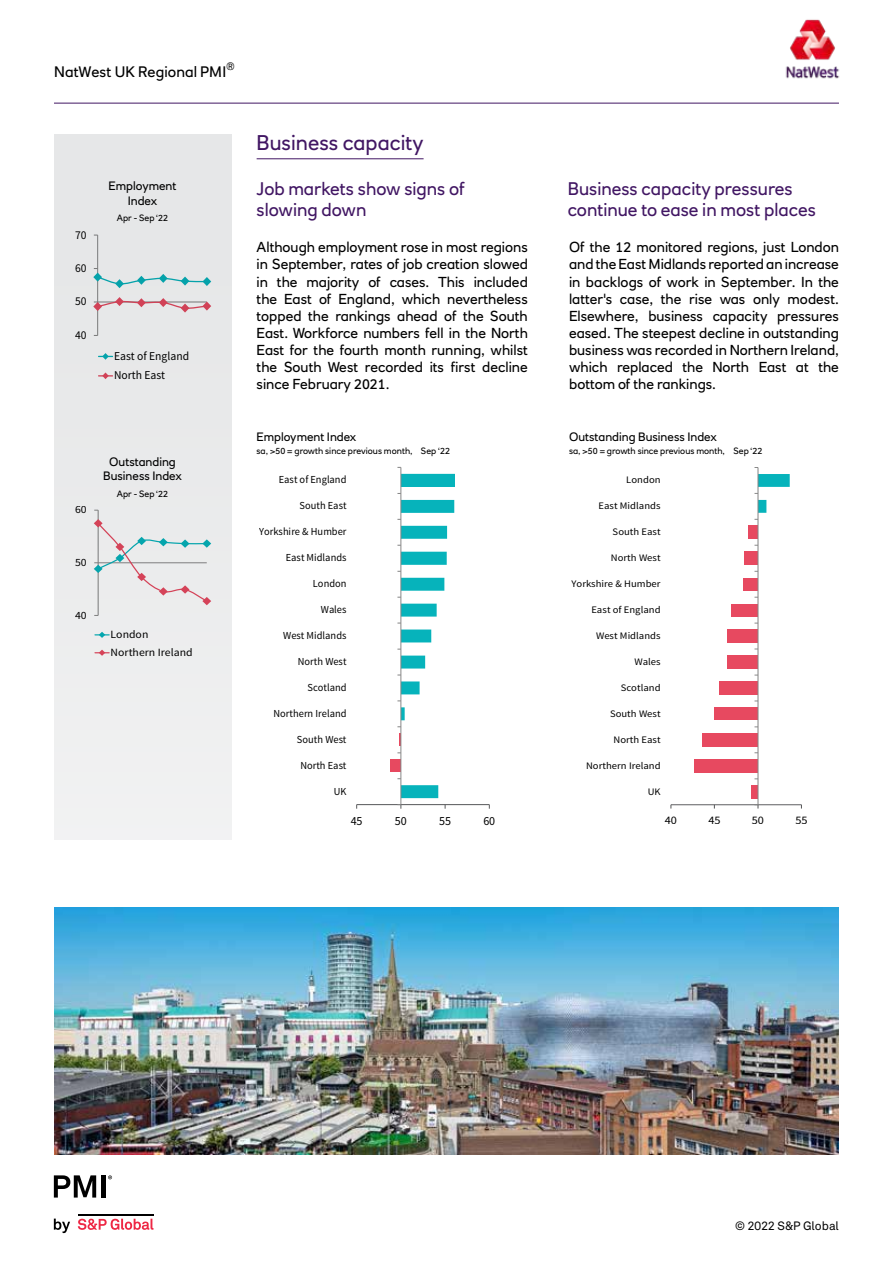
<style>
.page{position:relative;width:893px;height:1263px;background:#fff}
.page>*{position:absolute;margin:0;border:0;box-sizing:border-box;transform-origin:0 0}
.t1{font:21px "RN House Sans";color:#411663}
.t2{font:18px/21.6px "RN House Sans";color:#411663}
.t3{font:15px "RN House Sans";letter-spacing:.005em;color:#000}
.t4{font:14.25px/17.1px "RN House Sans";color:#000;text-align:justify}
.t5{font:12.45px "Source Sans Pro";letter-spacing:-.005em;color:#000}
.t6{font:12px/14.4px "RN House Sans";color:#000;text-align:center}
.t7{font:12px/19.4px "Source Sans Pro";color:#000}
.t8{font:12px "Akkurat LL";color:#000}
.t9{font:11.55px "Source Sans Pro";letter-spacing:-.005em;color:#000;scale:1.07 1}
.t10{font:11.1px/18px "Source Sans Pro";color:#000;scale:1.06 1}
.t11{font:10.65px "Source Sans Pro";letter-spacing:.005em;color:#000}
.t12{font:10.5px "RN House Sans";color:#000}
.t13{font:9.9px "Source Sans Pro";letter-spacing:.005em;color:#000;scale:1.07 1}
.t14{font:9px "RN House Sans";color:#000}
</style>
<div class="page">
<hr style="left:54px;top:103px;width:785px;height:1px;background:#411663">
<img style="left:785px;top:19px;width:55px;height:60px">
<svg style="left:54px;top:1218px;width:16px;height:15px"></svg>
<svg style="left:78px;top:1218px;width:75px;height:12px"></svg>
<hr style="left:78px;top:1213px;width:75px;height:2px;background:#000">
<svg style="left:54px;top:1175px;width:42px;height:22px"></svg>
<div style="left:101px;top:1175px;width:5px;height:22px;background:#000"></div>
<svg style="left:108px;top:1175px;width:4px;height:4px"></svg>
<div style="left:54px;top:134px;width:177px;height:706px;background:#e6e7e8"></div>
<hr style="left:257px;top:159px;width:167px;height:1px;background:#411663">
<img style="left:54px;top:908px;width:785px;height:246px">
<div style="left:751px;top:785px;width:7px;height:13px;background:#e74960"></div>
<div style="left:695px;top:759px;width:63px;height:13px;background:#e74960"></div>
<div style="left:703px;top:733px;width:55px;height:13px;background:#e74960"></div>
<div style="left:715px;top:707px;width:43px;height:13px;background:#e74960"></div>
<div style="left:719px;top:681px;width:39px;height:13px;background:#e74960"></div>
<div style="left:727px;top:655px;width:31px;height:13px;background:#e74960"></div>
<div style="left:727px;top:630px;width:31px;height:13px;background:#e74960"></div>
<div style="left:732px;top:604px;width:26px;height:13px;background:#e74960"></div>
<div style="left:744px;top:578px;width:14px;height:13px;background:#e74960"></div>
<div style="left:744px;top:552px;width:14px;height:13px;background:#e74960"></div>
<div style="left:748px;top:526px;width:10px;height:13px;background:#e74960"></div>
<hr style="left:671px;top:804px;width:130px;height:1px;background:#58595b">
<hr style="left:758px;top:467px;width:1px;height:338px;background:#868686">
<svg style="left:754px;top:804px;width:5px;height:4px"></svg>
<svg style="left:754px;top:474px;width:36px;height:39px"></svg>
<div style="left:390px;top:759px;width:11px;height:13px;background:#e74960"></div>
<hr style="left:357px;top:804px;width:132px;height:1px;background:#58595b">
<hr style="left:400px;top:467px;width:1px;height:338px;background:#868686">
<svg style="left:397px;top:474px;width:58px;height:324px"></svg>
<hr style="left:97px;top:235px;width:1px;height:100px;background:#868686">
<svg style="left:93px;top:268px;width:118px;height:20px"></svg>
<svg style="left:93px;top:297px;width:118px;height:16px"></svg>
<svg style="left:99px;top:353px;width:14px;height:7px"></svg>
<svg style="left:99px;top:372px;width:14px;height:7px"></svg>
<hr style="left:98px;top:510px;width:1px;height:105px;background:#868686">
<svg style="left:94px;top:519px;width:117px;height:86px"></svg>
<svg style="left:95px;top:632px;width:14px;height:6px"></svg>
<svg style="left:95px;top:650px;width:14px;height:6px"></svg>
<p class="t12" style="left:226px;top:59px;width:10px">®</p>
<p class="t3" style="left:54px;top:63px;width:174px">NatWest UK Regional PMI</p>
<p class="t7" style="left:75px;top:225px;width:13px">70</p>
<p class="t7" style="left:75px;top:259px;width:13px">60</p>
<p class="t7" style="left:75px;top:292px;width:13px">50</p>
<p class="t7" style="left:75px;top:325px;width:13px">40</p>
<p class="t6" style="left:109px;top:179px;width:69px">Employment<br>Index</p>
<p class="t14" style="left:117px;top:212px;width:53px">Apr - Sep ‘22</p>
<p class="t7" style="left:114px;top:346px;width:77px">East of England<br>North East</p>
<p class="t10" style="left:75px;top:501px;width:13px">60</p>
<p class="t6" style="left:103px;top:454px;width:80px">Outstanding<br>Business Index</p>
<p class="t14" style="left:117px;top:488px;width:53px">Apr - Sep ‘22</p>
<p class="t10" style="left:75px;top:553px;width:13px">50</p>
<p class="t10" style="left:75px;top:606px;width:13px">40</p>
<p class="t10" style="left:111px;top:625px;width:79px">London<br>Northern Ireland</p>
<h1 class="t1" style="left:257px;top:130px;width:168px">Business capacity</h1>
<p class="t2" style="left:257px;top:177px;width:210px">Job markets show signs of slowing down</p>
<p class="t2" style="left:568px;top:177px;width:250px">Business capacity pressures continue to ease in most places</p>
<p class="t4" style="left:257px;top:239px;width:273px">Although employment rose in most regions in September, rates of job creation slowed in the majority of cases. This included the East of England, which nevertheless topped the rankings ahead of the South East. Workforce numbers fell in the North East for the fourth month running, whilst the South West recorded its first decline since February 2021.</p>
<p class="t4" style="left:569px;top:239px;width:271px">Of the 12 monitored regions, just London and the East Midlands reported an increase in backlogs of work in September. In the latter's case, the rise was only modest.<br>Elsewhere, business capacity pressures eased. The steepest decline in outstanding business was recorded in Northern Ireland, which replaced the North East at the bottom of the rankings.</p>
<p class="t6" style="left:257px;top:429px;width:101px">Employment Index</p>
<p class="t14" style="left:257px;top:445px;width:195px">sa, &gt;50 = growth since previous month, Sep ‘22</p>
<p class="t6" style="left:569px;top:429px;width:149px">Outstanding Business Index</p>
<p class="t14" style="left:569px;top:445px;width:195px">sa, &gt;50 = growth since previous month, Sep ‘22</p>
<p class="t11" style="left:279px;top:473px;width:69px">East of England</p>
<p class="t13" style="left:626px;top:474px;width:34px">London</p>
<p class="t11" style="left:299px;top:499px;width:49px">South East</p>
<p class="t13" style="left:599px;top:500px;width:59px">East Midlands</p>
<p class="t11" style="left:259px;top:525px;width:89px">Yorkshire &amp; Humber</p>
<p class="t13" style="left:613px;top:526px;width:46px">South East</p>
<p class="t11" style="left:286px;top:551px;width:62px">East Midlands</p>
<p class="t13" style="left:611px;top:552px;width:48px">North West</p>
<p class="t11" style="left:313px;top:577px;width:35px">London</p>
<p class="t13" style="left:571px;top:578px;width:85px">Yorkshire &amp; Humber</p>
<p class="t11" style="left:321px;top:603px;width:27px">Wales</p>
<p class="t13" style="left:591px;top:604px;width:66px">East of England</p>
<p class="t11" style="left:283px;top:629px;width:65px">West Midlands</p>
<p class="t13" style="left:596px;top:629px;width:62px">West Midlands</p>
<p class="t11" style="left:298px;top:655px;width:50px">North West</p>
<p class="t13" style="left:634px;top:655px;width:26px">Wales</p>
<p class="t11" style="left:307px;top:681px;width:41px">Scotland</p>
<p class="t13" style="left:621px;top:681px;width:39px">Scotland</p>
<p class="t11" style="left:273px;top:707px;width:75px">Northern Ireland</p>
<p class="t13" style="left:610px;top:707px;width:49px">South West</p>
<p class="t11" style="left:297px;top:733px;width:51px">South West</p>
<p class="t13" style="left:614px;top:733px;width:45px">North East</p>
<p class="t11" style="left:300px;top:759px;width:48px">North East</p>
<p class="t13" style="left:586px;top:759px;width:71px">Northern Ireland</p>
<p class="t11" style="left:334px;top:785px;width:14px">UK</p>
<p class="t13" style="left:648px;top:785px;width:14px">UK</p>
<p class="t5" style="left:351px;top:813px;width:13px">45</p>
<p class="t5" style="left:395px;top:813px;width:13px">50</p>
<p class="t5" style="left:439px;top:813px;width:13px">55</p>
<p class="t5" style="left:483px;top:813px;width:13px">60</p>
<p class="t9" style="left:665px;top:812px;width:13px">40</p>
<p class="t9" style="left:708px;top:812px;width:13px">45</p>
<p class="t9" style="left:752px;top:812px;width:13px">50</p>
<p class="t9" style="left:795px;top:812px;width:13px">55</p>
<p class="t8" style="left:735px;top:1216px;width:105px">© 2022 S&amp;P Global</p>
</div>
